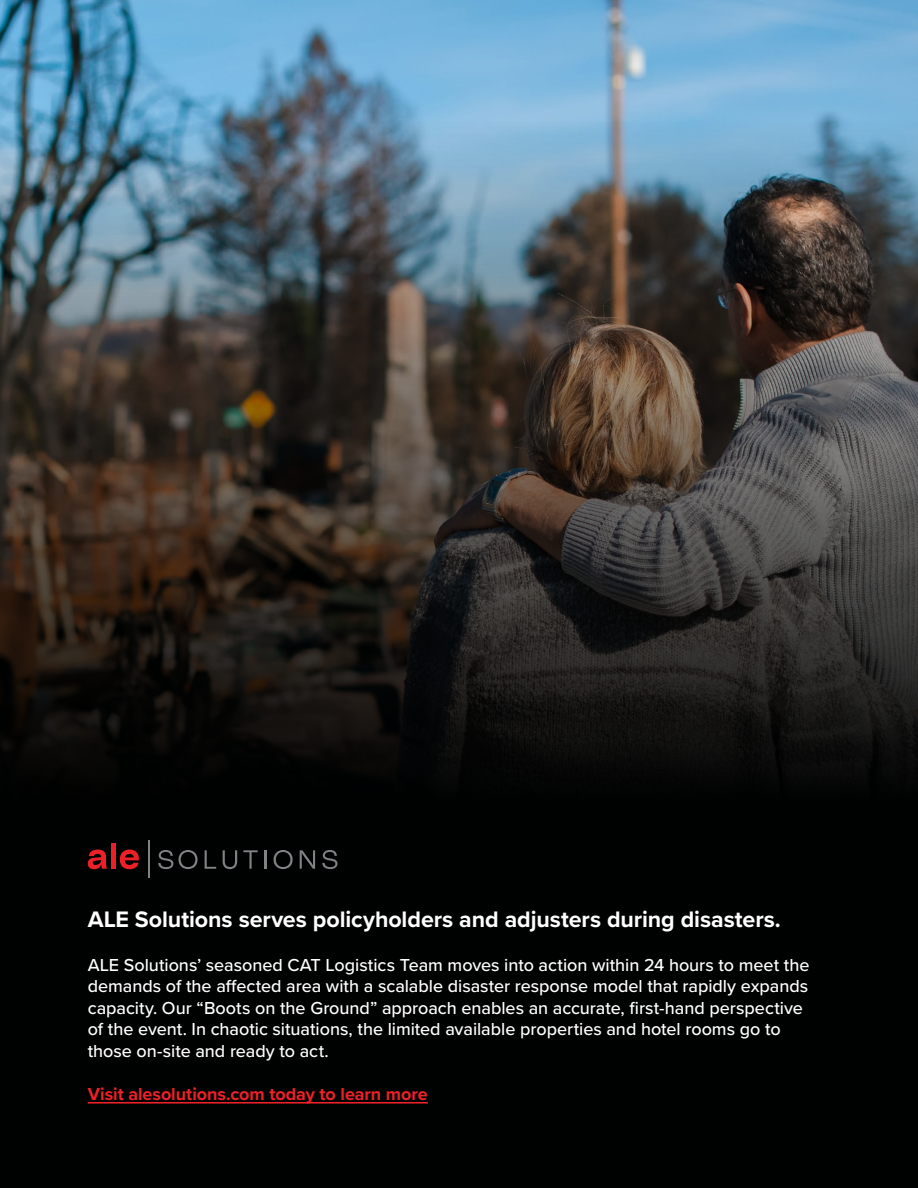
<style>
.page{position:relative;width:918px;height:1188px;background:#fff}
.page>*{position:absolute;margin:0;border:0;box-sizing:border-box;transform-origin:0 0}
.t1{font:700 23.25px "Proxima Nova";letter-spacing:-.005em;color:#fff}
.t2{font:500 18px/21.6px "Proxima Nova";letter-spacing:-.005em;color:#fff}
.t3{font:700 18px "Proxima Nova";letter-spacing:-.005em;color:#ed2127}
</style>
<div class="page">
<img style="left:0;top:0;width:918px;height:121px">
<img style="left:0;top:121px;width:918px;height:684px">
<div style="left:0;top:805px;width:918px;height:383px;background:#000101"></div>
<hr style="left:88px;top:1102px;width:340px;height:2px;background:#ed2127">
<svg style="left:88px;top:850px;width:19px;height:19px"></svg>
<div style="left:111px;top:844px;width:5px;height:25px;background:#ec2027"></div>
<svg style="left:120px;top:850px;width:19px;height:19px"></svg>
<svg style="left:158px;top:850px;width:15px;height:19px"></svg>
<svg style="left:179px;top:850px;width:19px;height:19px"></svg>
<svg style="left:205px;top:850px;width:11px;height:19px"></svg>
<svg style="left:223px;top:850px;width:14px;height:19px"></svg>
<svg style="left:243px;top:850px;width:15px;height:19px"></svg>
<hr style="left:264px;top:850px;width:3px;height:19px;background:#808285">
<svg style="left:274px;top:850px;width:19px;height:19px"></svg>
<svg style="left:300px;top:850px;width:15px;height:19px"></svg>
<svg style="left:322px;top:850px;width:15px;height:19px"></svg>
<hr style="left:149px;top:840px;width:1px;height:37px;background:#808285">
<p class="t1" style="left:88px;top:902px;width:695px">ALE Solutions serves policyholders and adjusters during disasters.</p>
<p class="t2" style="left:88px;top:953px;width:723px">ALE Solutions’ seasoned CAT Logistics Team moves into action within 24 hours to meet the demands of the affected area with a scalable disaster response model that rapidly expands capacity. Our “Boots on the Ground” approach enables an accurate, first-hand perspective of the event. In chaotic situations, the limited available properties and hotel rooms go to those on-site and ready to act.</p>
<p class="t3" style="left:88px;top:1081px;width:342px">Visit alesolutions.com today to learn more</p>
</div>
